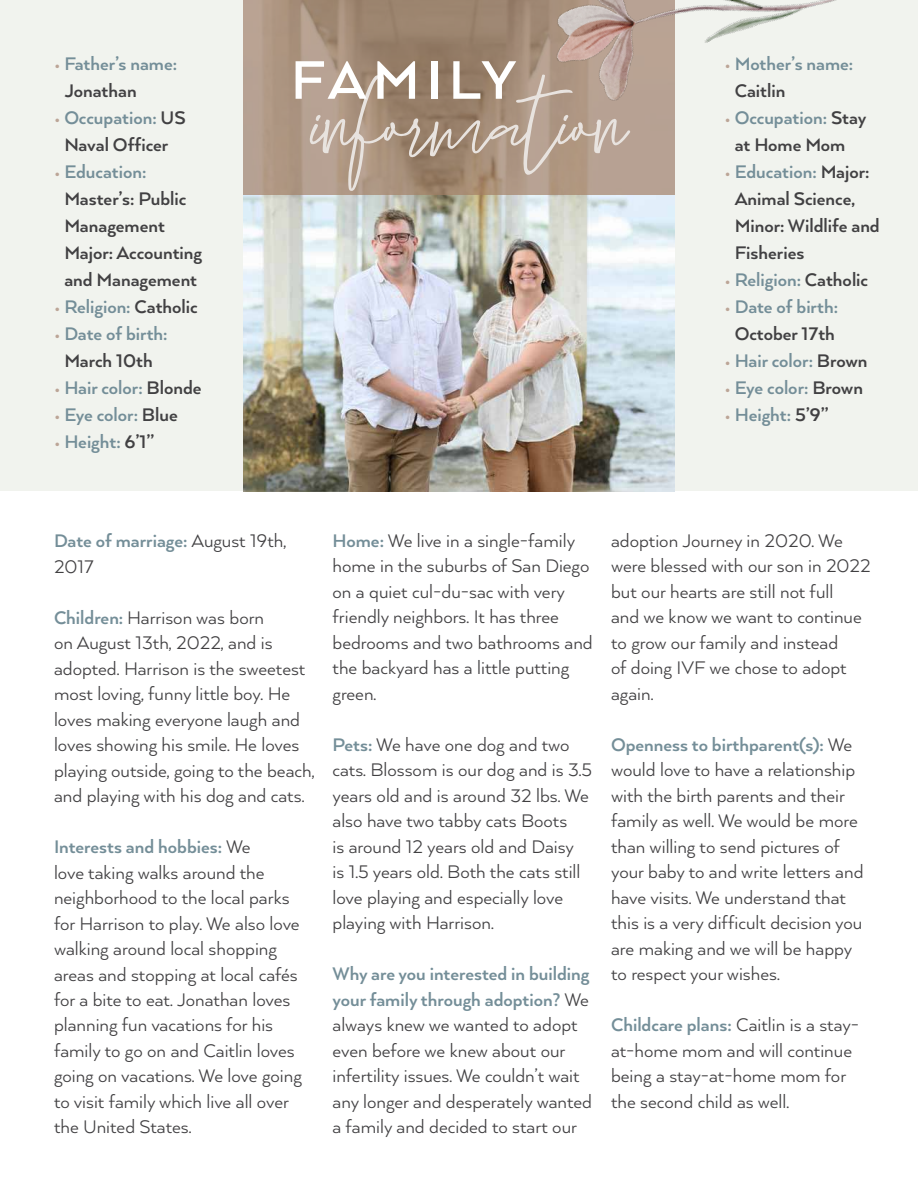
<style>
.page{position:relative;width:918px;height:1188px;background:#fff}
.page>*{position:absolute;margin:0;border:0;box-sizing:border-box;transform-origin:0 0}
.t1{font:178.5px "Sun Catcher";color:#e8e3df}
.t2{font:700 62.55px "Arquitecta";letter-spacing:.1em;color:#fff}
.t3{font:21px/25.5px "Arquitecta";color:#414042}
.t4{font:700 21px/27px "Arquitecta";color:#748e98}
.t5{font:700 21px/27px "Arquitecta";color:#414042;text-align:center}
.s1{color:#bca597}
.s2{color:#414042}
.s3{color:#748e98}
.s4{font-weight:400;color:#414042}
.s5{font-weight:700;color:#748e98}
</style>
<div class="page">
<img style="left:243px;top:195px;width:432px;height:296px">
<hr style="left:0;top:415px;width:1px;height:773px;background:#ecefe8">
<div style="left:0;top:0;width:243px;height:491px;background:#ecefe8"></div>
<div style="left:675px;top:0;width:243px;height:491px;background:#ecefe8"></div>
<svg style="left:243px;top:0;width:432px;height:195px;background:#a58e7a"></svg>
<img style="left:492px;top:0;width:344px;height:181px">
<p class="t4" style="left:64px;top:49px;width:114px;text-indent:-10px"><span class="s1">•</span> Father’s name:<br><span class="s2">Jonathan</span></p>
<p class="t5" style="left:54px;top:103px;width:133px"><span class="s1">•</span> <span class="s3">Occupation:</span> US<br>Naval Officer</p>
<p class="t5" style="left:64px;top:157px;width:139px;text-align:left;text-indent:-10px"><span class="s1">•</span> <span class="s3">Education:<br></span>Master’s: Public<br>Management<br>Major: Accounting and Management</p>
<p class="t4" style="left:54px;top:292px;width:145px"><span class="s1">•</span> Religion: <span class="s2">Catholic</span></p>
<p class="t4" style="left:54px;top:319px;width:115px;text-align:center"><span class="s1">•</span> Date of birth:<br><span class="s2">March 10th</span></p>
<p class="t4" style="left:54px;top:373px;width:149px"><span class="s1">•</span> Hair color: <span class="s2">Blonde</span></p>
<p class="t4" style="left:54px;top:400px;width:125px"><span class="s1">•</span> Eye color: <span class="s2">Blue</span></p>
<p class="t4" style="left:54px;top:427px;width:102px"><span class="s1">•</span> Height: <span class="s2">6’1”</span></p>
<h2 class="t2" style="left:291px;top:41px;width:227px">FAMILY</h2>
<h1 class="t1" style="left:312px;top:36px;width:317px">information</h1>
<p class="t4" style="left:735px;top:49px;width:120px;text-indent:-10px"><span class="s1">•</span> Mother’s name:<br><span class="s2">Caitlin</span></p>
<p class="t5" style="left:724px;top:103px;width:144px"><span class="s1">•</span> <span class="s3">Occupation:</span> Stay at Home Mom</p>
<p class="t5" style="left:735px;top:157px;width:147px;text-align:left;text-indent:-10px"><span class="s1">•</span> <span class="s3">Education:</span> Major:<br>Animal Science,<br>Minor: Wildlife and<br>Fisheries</p>
<p class="t4" style="left:724px;top:265px;width:145px"><span class="s1">•</span> Religion: <span class="s2">Catholic</span></p>
<p class="t4" style="left:724px;top:292px;width:115px;text-align:center"><span class="s1">•</span> Date of birth:<br><span class="s2">October 17th</span></p>
<p class="t4" style="left:724px;top:346px;width:145px"><span class="s1">•</span> Hair color: <span class="s2">Brown</span></p>
<p class="t4" style="left:724px;top:373px;width:140px"><span class="s1">•</span> Eye color: <span class="s2">Brown</span></p>
<p class="t4" style="left:724px;top:400px;width:106px"><span class="s1">•</span> Height: <span class="s2">5’9”</span></p>
<p class="t4" style="left:54px;top:527px;width:234px;line-height:25.5px">Date of marriage: <span class="s4">August 19th,<br>2017</span></p>
<p class="t3" style="left:54px;top:604px;width:262px"><span class="s5">Children:</span> Harrison was born<br>on August 13th, 2022, and is adopted. Harrison is the sweetest most loving, funny little boy. He loves making everyone laugh and loves showing his smile. He loves playing outside, going to the beach, and playing with his dog and cats.</p>
<p class="t3" style="left:54px;top:833px;width:249px"><span class="s5">Interests and hobbies:</span> We<br>love taking walks around the neighborhood to the local parks for Harrison to play. We also love walking around local shopping areas and stopping at local cafés for a bite to eat. Jonathan loves planning fun vacations for his family to go on and Caitlin loves going on vacations. We love going to visit family which live all over the United States.</p>
<p class="t3" style="left:333px;top:527px;width:262px"><span class="s5">Home:</span> We live in a single-family home in the suburbs of San Diego on a quiet cul-du-sac with very friendly neighbors. It has three bedrooms and two bathrooms and the backyard has a little putting green.</p>
<p class="t3" style="left:333px;top:731px;width:261px"><span class="s5">Pets:</span> We have one dog and two cats. Blossom is our dog and is 3.5 years old and is around 32 lbs. We also have two tabby cats Boots<br>is around 12 years old and Daisy<br>is 1.5 years old. Both the cats still love playing and especially love playing with Harrison.</p>
<p class="t3" style="left:333px;top:961px;width:261px"><span class="s5">Why are you interested in building your family through adoption?</span> We always knew we wanted to adopt even before we knew about our infertility issues. We couldn’t wait any longer and desperately wanted a family and decided to start our</p>
<p class="t3" style="left:611px;top:527px;width:261px">adoption Journey in 2020. We were blessed with our son in 2022 but our hearts are still not full<br>and we know we want to continue to grow our family and instead<br>of doing IVF we chose to adopt again.</p>
<p class="t3" style="left:611px;top:731px;width:254px"><span class="s5">Openness to birthparent(s):</span> We would love to have a relationship with the birth parents and their family as well. We would be more than willing to send pictures of your baby to and write letters and have visits. We understand that this is a very difficult decision you are making and we will be happy to respect your wishes.</p>
<p class="t3" style="left:611px;top:1011px;width:250px"><span class="s5">Childcare plans:</span> Caitlin is a stay&shy;at-home mom and will continue being a stay-at-home mom for the second child as well.</p>
</div>
